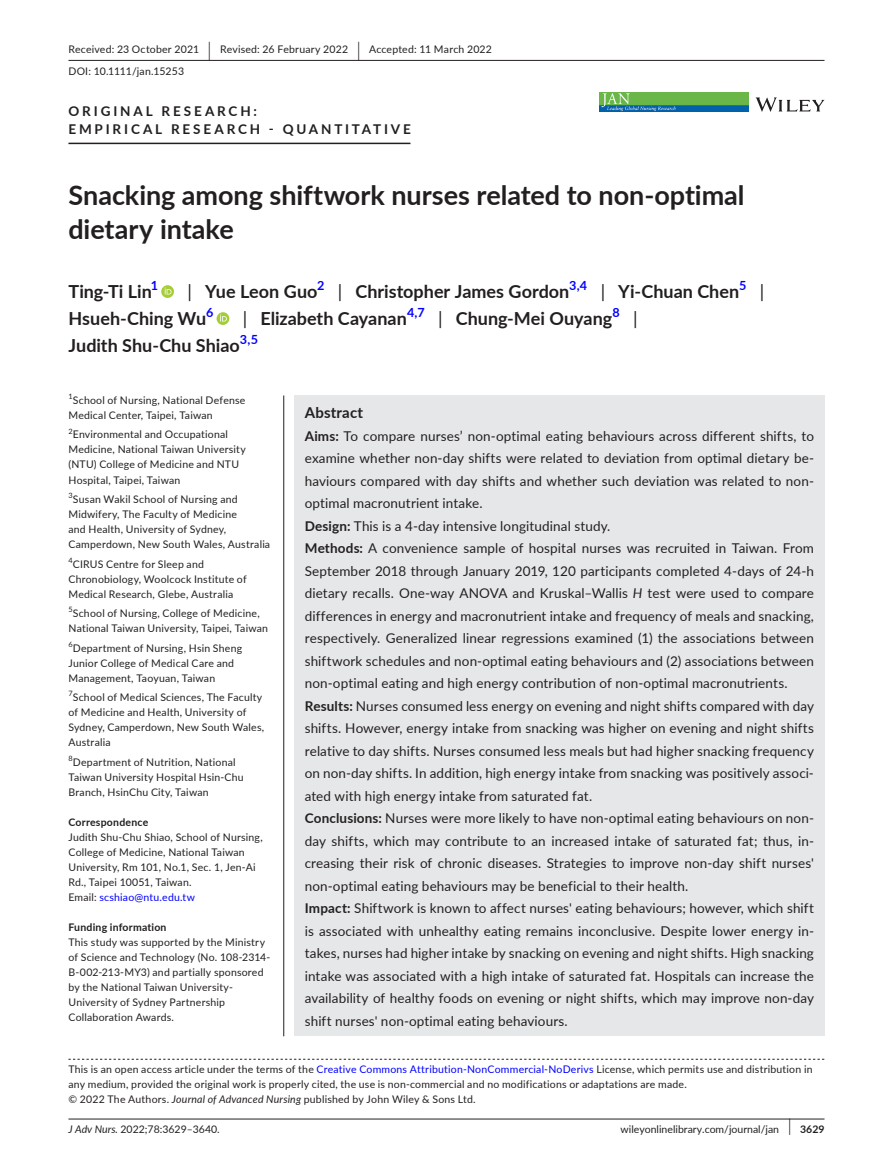
<style>
.page{position:relative;width:893px;height:1174px;background:#fff}
.page>*{position:absolute;margin:0;border:0;box-sizing:border-box;transform-origin:0 0}
.t1{font:700 27px/34.5px "Lato";color:#231f20}
.t2{font:700 18px "Lato";color:#231f20}
.t3{font:18px "Lato";color:#231f20}
.t4{font:700 15px "Lato";letter-spacing:.015em;color:#231f20}
.t5{font:13.5px/22.5px "Lato";letter-spacing:.01em;color:#231f20}
.t6{font:700 13.5px/18px "Lato";letter-spacing:.21em;color:#231f20}
.t7{font:700 12.6px "Lato";color:#00f}
.t8{font:10.5px/15px "Lato";letter-spacing:.02em;color:#231f20}
.t9{font:10.5px "Lato";color:#231f20}
.t10{font:700 10.5px "Lato";letter-spacing:.02em;color:#231f20}
.t11{font:7.35px "Lato";color:#231f20}
.s1{font-size:19.65px}
.s2{font-weight:400}
.s3{color:#00f}
.s4{font-weight:700}
.s5{font-style:italic}
.s6{font-size:17.4px}
</style>
<div class="page">
<hr style="left:68px;top:1118px;width:756px;height:1px;background:#231f20">
<svg style="left:756px;top:97px;width:68px;height:15px"></svg>
<img style="left:599px;top:92px;width:149px;height:20px">
<hr style="left:68px;top:60px;width:756px;height:1px;background:#231f20">
<hr style="left:68px;top:143px;width:342px;height:1px;background:#231f20">
<svg style="left:161px;top:285px;width:13px;height:13px"></svg>
<svg style="left:165px;top:287px;width:7px;height:7px"></svg>
<svg style="left:217px;top:312px;width:12px;height:13px"></svg>
<svg style="left:220px;top:314px;width:7px;height:7px"></svg>
<svg style="left:68px;top:1058px;width:756px;height:1px"></svg>
<div style="left:294px;top:395px;width:530px;height:641px;background:#e6e7e9"></div>
<hr style="left:283px;top:395px;width:1px;height:641px;background:#231f20">
<p class="t8" style="left:68px;top:38px;width:425px;line-height:21.8px">Received: 23 October 2021 <span class="s1">|</span> Revised: 26 February 2022 <span class="s1">|</span> Accepted: 11 March 2022<br>DOI: 10.1111/jan.15253</p>
<p class="t6" style="left:68px;top:102px;width:344px">ORIGINAL RESEARCH:<br>EMPIRICAL RESEARCH - QUANTITATIVE</p>
<h1 class="t1" style="left:68px;top:177px;width:678px">Snacking among shiftwork nurses related to non-optimal dietary intake</h1>
<h2 class="t2" style="left:68px;top:278px;width:85px">Ting-Ti Lin</h2>
<p class="t7" style="left:151px;top:276px;width:9px">1</p>
<h2 class="t2" style="left:187px;top:278px;width:132px"><span class="s2">|</span> Yue Leon Guo</h2>
<p class="t7" style="left:317px;top:276px;width:9px">2</p>
<h2 class="t2" style="left:338px;top:278px;width:233px"><span class="s2">|</span> Christopher James Gordon</h2>
<p class="t7" style="left:569px;top:276px;width:19px">3,4</p>
<h2 class="t2" style="left:601px;top:278px;width:140px"><span class="s2">|</span> Yi-Chuan Chen</h2>
<p class="t7" style="left:739px;top:276px;width:9px">5</p>
<h2 class="t3" style="left:760px;top:278px;width:6px">|</h2>
<h2 class="t2" style="left:68px;top:305px;width:139px">Hsueh-Ching Wu</h2>
<p class="t7" style="left:206px;top:303px;width:9px">6</p>
<h2 class="t2" style="left:243px;top:305px;width:166px"><span class="s2">|</span> Elizabeth Cayanan</h2>
<p class="t7" style="left:407px;top:303px;width:19px">4,7</p>
<h2 class="t2" style="left:438px;top:305px;width:176px"><span class="s2">|</span> Chung-Mei Ouyang</h2>
<p class="t7" style="left:612px;top:303px;width:9px">8</p>
<h2 class="t3" style="left:633px;top:305px;width:6px">|</h2>
<h2 class="t2" style="left:68px;top:332px;width:173px">Judith Shu-Chu Shiao</h2>
<p class="t7" style="left:240px;top:330px;width:20px">3,5</p>
<p class="t11" style="left:68px;top:391px;width:6px">1</p>
<p class="t8" style="left:68px;top:392px;width:179px;text-indent:4px">School of Nursing, National Defense<br>Medical Center, Taipei, Taiwan</p>
<p class="t8" style="left:68px;top:427px;width:179px"><sup>2</sup>Environmental and Occupational Medicine, National Taiwan University (NTU) College of Medicine and NTU Hospital, Taipei, Taiwan</p>
<p class="t8" style="left:68px;top:491px;width:203px"><sup>3</sup>Susan Wakil School of Nursing and Midwifery, The Faculty of Medicine<br>and Health, University of Sydney, Camperdown, New South Wales, Australia</p>
<p class="t8" style="left:68px;top:556px;width:180px"><sup>4</sup>CIRUS Centre for Sleep and<br>Chronobiology, Woolcock Institute of<br>Medical Research, Glebe, Australia</p>
<p class="t8" style="left:68px;top:605px;width:201px"><sup>5</sup>School of Nursing, College of Medicine,<br>National Taiwan University, Taipei, Taiwan</p>
<p class="t8" style="left:68px;top:640px;width:175px"><sup>6</sup>Department of Nursing, Hsin Sheng<br>Junior College of Medical Care and<br>Management, Taoyuan, Taiwan</p>
<p class="t8" style="left:68px;top:689px;width:197px"><sup>7</sup>School of Medical Sciences, The Faculty of Medicine and Health, University of<br>Sydney, Camperdown, New South Wales,<br>Australia</p>
<p class="t8" style="left:68px;top:754px;width:177px"><sup>8</sup>Department of Nutrition, National<br>Taiwan University Hospital Hsin-Chu<br>Branch, HsinChu City, Taiwan</p>
<p class="t10" style="left:68px;top:814px;width:81px">Correspondence</p>
<p class="t8" style="left:68px;top:829px;width:196px">Judith Shu-Chu Shiao, School of Nursing, College of Medicine, National Taiwan University, Rm 101, No.1, Sec. 1, Jen-Ai Rd., Taipei 10051, Taiwan.<br>Email: <span class="s3">scshiao@ntu.edu.tw</span></p>
<p class="t10" style="left:68px;top:919px;width:100px">Funding information</p>
<p class="t8" style="left:68px;top:934px;width:203px">This study was supported by the Ministry of Science and Technology (No. 108-2314- B-002-213-MY3) and partially sponsored by the National Taiwan University-University of Sydney Partnership Collaboration Awards.</p>
<p class="t4" style="left:305px;top:401px;width:60px">Abstract</p>
<p class="t5" style="left:305px;top:424px;width:511px"><span class="s4">Aims:</span> To compare nurses’ non-optimal eating behaviours across different shifts, to examine whether non-day shifts were related to deviation from optimal dietary be&shy;haviours compared with day shifts and whether such deviation was related to non&shy;optimal macronutrient intake.<br><span class="s4">Design:</span> This is a 4-day intensive longitudinal study.<br><span class="s4">Methods:</span> A convenience sample of hospital nurses was recruited in Taiwan. From September 2018 through January 2019, 120 participants completed 4-days of 24-h dietary recalls. One-way ANOVA and Kruskal–Wallis <span class="s5">H</span> test were used to compare differences in energy and macronutrient intake and frequency of meals and snacking, respectively. Generalized linear regressions examined (1) the associations between shiftwork schedules and non-optimal eating behaviours and (2) associations between non-optimal eating and high energy contribution of non-optimal macronutrients.<br><span class="s4">Results:</span> Nurses consumed less energy on evening and night shifts compared with day shifts. However, energy intake from snacking was higher on evening and night shifts relative to day shifts. Nurses consumed less meals but had higher snacking frequency on non-day shifts. In addition, high energy intake from snacking was positively associ&shy;ated with high energy intake from saturated fat.<br><span class="s4">Conclusions:</span> Nurses were more likely to have non-optimal eating behaviours on non&shy;day shifts, which may contribute to an increased intake of saturated fat; thus, in&shy;creasing their risk of chronic diseases. Strategies to improve non-day shift nurses' non-optimal eating behaviours may be beneficial to their health.<br><span class="s4">Impact:</span> Shiftwork is known to affect nurses' eating behaviours; however, which shift is associated with unhealthy eating remains inconclusive. Despite lower energy in&shy;takes, nurses had higher intake by snacking on evening and night shifts. High snacking intake was associated with a high intake of saturated fat. Hospitals can increase the availability of healthy foods on evening or night shifts, which may improve non-day shift nurses' non-optimal eating behaviours.</p>
<p class="t8" style="left:68px;top:1061px;width:746px">This is an open access article under the terms of the <span class="s3">Creative Commons Attribution-NonCommercial-NoDerivs</span> License, which permits use and distribution in any medium, provided the original work is properly cited, the use is non-commercial and no modifications or adaptations are made.<br>© 2022 The Authors. <span class="s5">Journal of Advanced Nursing</span> published by John Wiley &amp; Sons Ltd.</p>
<p class="t9" style="left:68px;top:1121px;width:153px"><span class="s5">J Adv Nurs.</span> 2022;78:3629–3640.</p>
<p class="t9" style="left:621px;top:1121px;width:205px">wileyonlinelibrary.com/journal/jan <span class="s6">|</span> <span class="s4">3629</span></p>
</div>
